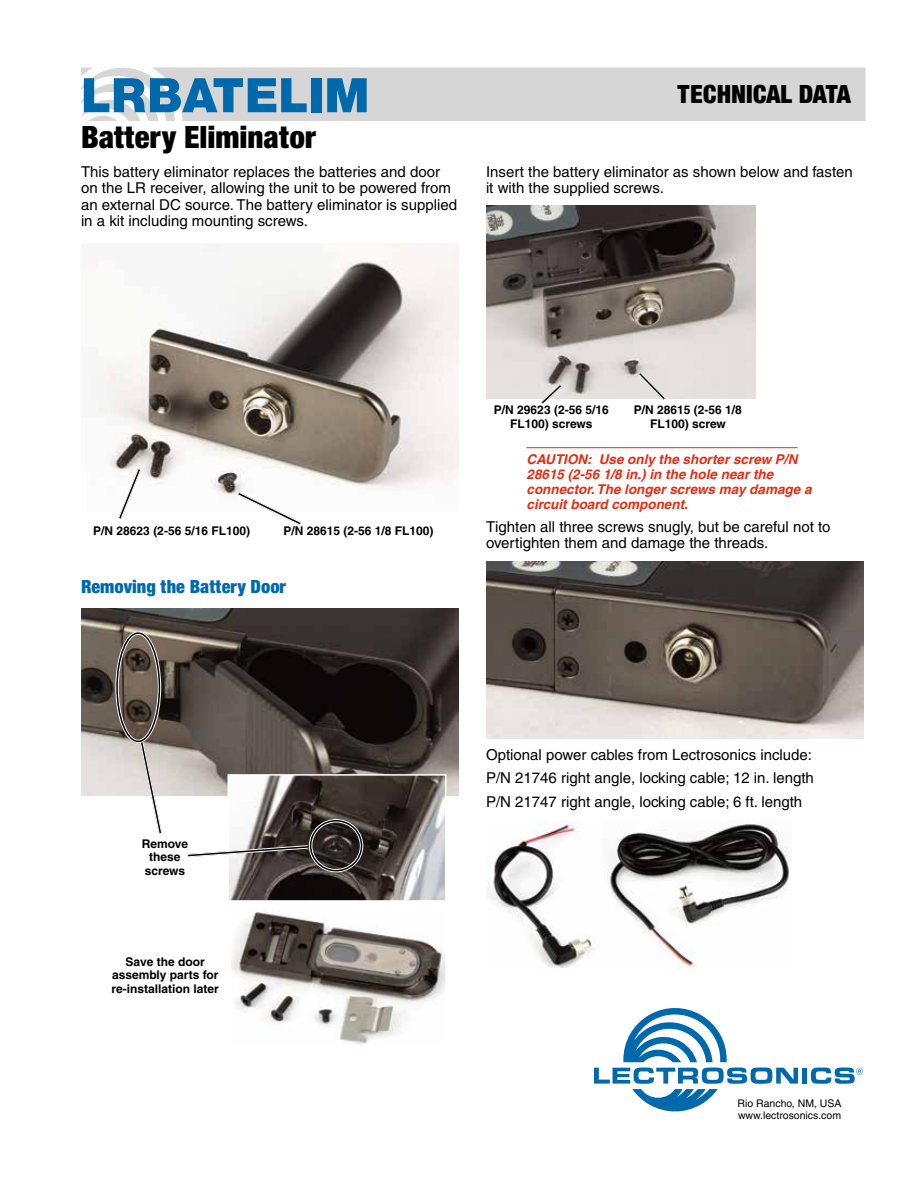
<style>
.page{position:relative;width:918px;height:1188px;background:#fff}
.page>*{position:absolute;margin:0;border:0;box-sizing:border-box;transform-origin:0 0}
.t1{font:900 51px "Sans";color:#0069ac}
.t2{font:900 condensed 33px "Sans";color:#000}
.t3{font:900 condensed 27px "Sans";color:#000}
.t4{font:900 condensed 19.5px "Sans";color:#0069ac}
.t5{font:15px/16.5px "Helvetica";color:#000}
.t6{font:italic 700 13.5px/15px "Helvetica";color:#df2e16}
.t7{font:700 12px/13.5px "Helvetica";color:#000;text-align:center}
.t8{font:10.5px/12.1px "Helvetica";color:#000}
</style>
<div class="page">
<div style="left:81px;top:68px;width:785px;height:53px;background:#d6d6d7"></div>
<svg style="left:594px;top:1008px;width:204px;height:103px"></svg>
<div style="left:802px;top:1068px;width:5px;height:16px;background:#0069ac"></div>
<svg style="left:811px;top:1068px;width:52px;height:16px"></svg>
<img style="left:81px;top:244px;width:378px;height:253px">
<svg style="left:116px;top:466px;width:27px;height:53px"></svg>
<svg style="left:235px;top:490px;width:69px;height:35px"></svg>
<img style="left:81px;top:608px;width:378px;height:187px">
<img style="left:231px;top:911px;width:213px;height:134px">
<svg style="left:138px;top:738px;width:26px;height:96px"></svg>
<div style="left:116px;top:632px;width:45px;height:111px;border:3px solid #000;border-radius:50%"></div>
<div style="left:116px;top:632px;width:45px;height:111px;border:1px solid #fff;border-radius:50%"></div>
<div style="left:118px;top:634px;width:40px;height:106px;border:1px solid #fff;border-radius:50%"></div>
<svg style="left:185px;top:773px;width:262px;height:128px"></svg>
<hr style="left:526px;top:447px;width:271px;height:1px;background:#df2e16">
<img style="left:486px;top:205px;width:270px;height:193px">
<svg style="left:538px;top:381px;width:27px;height:23px"></svg>
<svg style="left:636px;top:370px;width:32px;height:30px"></svg>
<img style="left:486px;top:561px;width:378px;height:178px">
<img style="left:486px;top:822px;width:303px;height:149px">
<h1 class="t1" style="left:81px;top:64px;width:290px">LRBATELIM</h1>
<h2 class="t2" style="left:81px;top:117px;width:236px">Battery Eliminator</h2>
<p class="t5" style="left:81px;top:163px;width:378px">This battery eliminator replaces the batteries and door on the LR receiver, allowing the unit to be powered from an external DC source. The battery eliminator is supplied in a kit including mounting screws.</p>
<h3 class="t3" style="left:677px;top:77px;width:176px">TECHNICAL DATA</h3>
<p class="t5" style="left:486px;top:163px;width:368px">Insert the battery eliminator as shown below and fasten it with the supplied screws.</p>
<p class="t7" style="left:93px;top:523px;width:158px">P/N 28623 (2-56 5/16 FL100)</p>
<p class="t7" style="left:284px;top:523px;width:152px">P/N 28615 (2-56 1/8 FL100)</p>
<h3 class="t4" style="left:81px;top:575px;width:207px">Removing the Battery Door</h3>
<p class="t7" style="left:494px;top:403px;width:116px">P/N 29623 (2-56 5/16<br>FL100) screws</p>
<p class="t7" style="left:634px;top:403px;width:110px">P/N 28615 (2-56 1/8<br>FL100) screw</p>
<p class="t6" style="left:526px;top:451px;width:287px">CAUTION: Use only the shorter screw P/N 28615 (2-56 1/8 in.) in the hole near the connector. The longer screws may damage a circuit board component.</p>
<p class="t5" style="left:486px;top:518px;width:346px">Tighten all three screws snugly, but be careful not to overtighten them and damage the threads.</p>
<p class="t7" style="left:142px;top:836px;width:48px">Remove these screws</p>
<p class="t7" style="left:112px;top:955px;width:109px">Save the door assembly parts for re-installation later</p>
<p class="t5" style="left:486px;top:743px;width:329px;line-height:23.4px">Optional power cables from Lectrosonics include:<br>P/N 21746 right angle, locking cable; 12 in. length<br>P/N 21747 right angle, locking cable; 6 ft. length</p>
<p class="t8" style="left:738px;top:1097px;width:106px">Rio Rancho, NM, USA www.lectrosonics.com</p>
</div>
